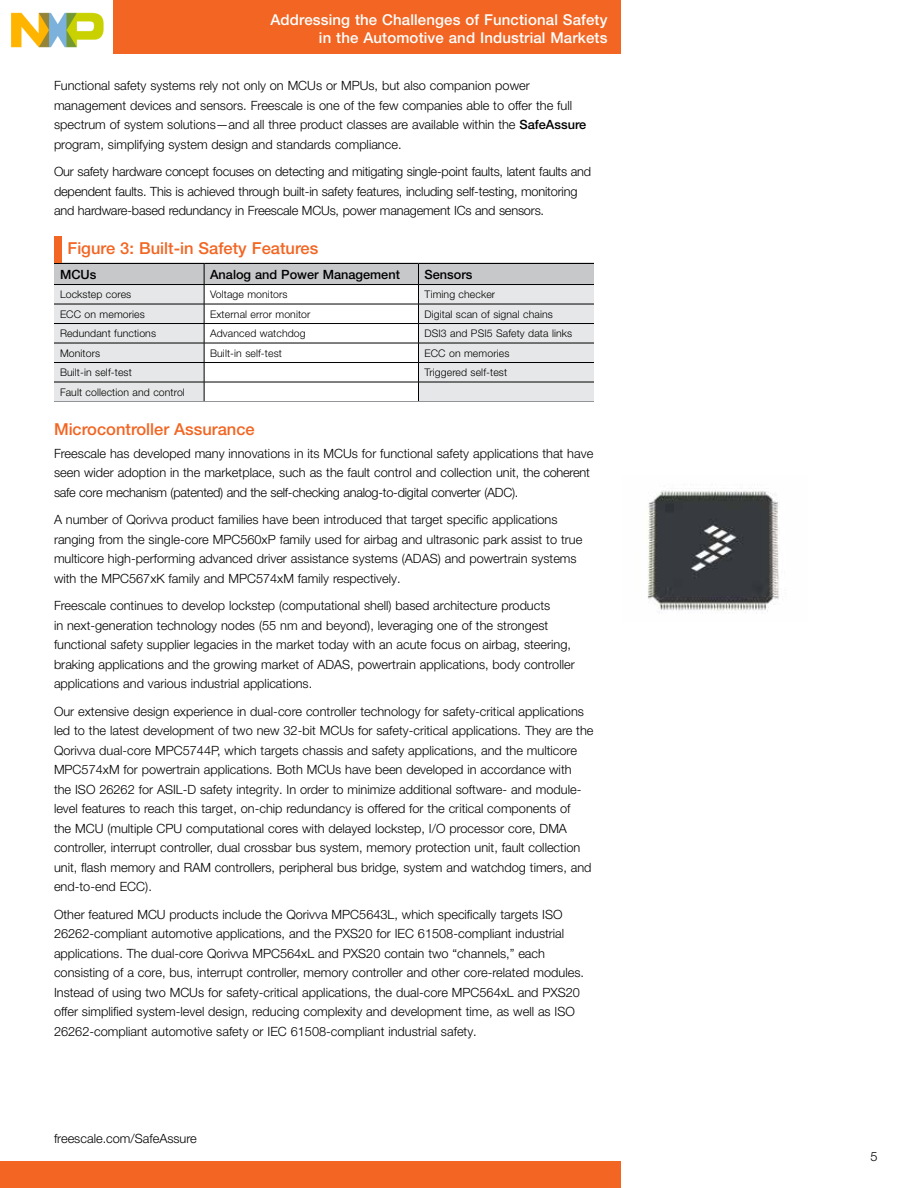
<style>
.page{position:relative;width:918px;height:1188px;background:#fff}
.page>*{position:absolute;margin:0;border:0;box-sizing:border-box;transform-origin:0 0}
.t1{font:500 16.5px "Helvetica Neue LT Pro";color:#f26522}
.t2{font:500 15px/18px "Helvetica Neue LT Pro";letter-spacing:.01em;color:#fff;text-align:right}
.t3{font:300 12.75px/19.5px "Helvetica Neue LT Pro";color:#000}
.t4{font:500 12.75px "Helvetica Neue LT Pro";color:#000}
.t5{font:300 10.5px "Helvetica Neue LT Pro";letter-spacing:.01em;color:#000}
.s1{font-weight:500}
</style>
<div class="page">
<div style="left:0;top:0;width:621px;height:54px;background:#f26522"></div>
<div style="left:0;top:1161px;width:621px;height:27px;background:#f26522"></div>
<img style="left:648px;top:490px;width:131px;height:123px">
<hr style="left:54px;top:401px;width:150px;height:1px;background:#939598">
<hr style="left:204px;top:401px;width:214px;height:1px;background:#939598">
<hr style="left:418px;top:401px;width:176px;height:1px;background:#939598">
<svg style="left:54px;top:264px;width:540px;height:137px"></svg>
<hr style="left:54px;top:263px;width:150px;height:1px;background:#000">
<hr style="left:204px;top:263px;width:214px;height:1px;background:#000">
<hr style="left:418px;top:263px;width:176px;height:1px;background:#000">
<div style="left:54px;top:236px;width:7px;height:27px;background:#f26522"></div>
<img style="left:0;top:0;width:112px;height:54px">
<p class="t2" style="left:270px;top:10px;width:339px">Addressing the Challenges of Functional Safety in the Automotive and Industrial Markets</p>
<p class="t3" style="left:54px;top:76px;width:534px">Functional safety systems rely not only on MCUs or MPUs, but also companion power management devices and sensors. Freescale is one of the few companies able to offer the full spectrum of system solutions—and all three product classes are available within the <span class="s1">SafeAssure </span>program, simplifying system design and standards compliance.</p>
<p class="t3" style="left:54px;top:162px;width:539px">Our safety hardware concept focuses on detecting and mitigating single-point faults, latent faults and dependent faults. This is achieved through built-in safety features, including self-testing, monitoring and hardware-based redundancy in Freescale MCUs, power management ICs and sensors.</p>
<p class="t1" style="left:68px;top:238px;width:252px">Figure 3: Built-in Safety Features</p>
<p class="t4" style="left:60px;top:266px;width:38px">MCUs</p>
<p class="t4" style="left:210px;top:266px;width:191px">Analog and Power Management</p>
<p class="t4" style="left:424px;top:266px;width:49px">Sensors</p>
<p class="t5" style="left:60px;top:288px;width:73px">Lockstep cores</p>
<p class="t5" style="left:210px;top:288px;width:79px">Voltage monitors</p>
<p class="t5" style="left:424px;top:288px;width:72px">Timing checker</p>
<p class="t5" style="left:60px;top:307px;width:86px">ECC on memories</p>
<p class="t5" style="left:210px;top:307px;width:102px">External error monitor</p>
<p class="t5" style="left:424px;top:307px;width:130px">Digital scan of signal chains</p>
<p class="t5" style="left:60px;top:327px;width:98px">Redundant functions</p>
<p class="t5" style="left:210px;top:327px;width:97px">Advanced watchdog</p>
<p class="t5" style="left:424px;top:327px;width:149px">DSI3 and PSI5 Safety data links</p>
<p class="t5" style="left:60px;top:346px;width:42px">Monitors</p>
<p class="t5" style="left:210px;top:346px;width:73px">Built-in self-test</p>
<p class="t5" style="left:424px;top:346px;width:86px">ECC on memories</p>
<p class="t5" style="left:60px;top:366px;width:73px">Built-in self-test</p>
<p class="t5" style="left:424px;top:366px;width:84px">Triggered self-test</p>
<p class="t5" style="left:60px;top:385px;width:126px">Fault collection and control</p>
<p class="t1" style="left:54px;top:419px;width:202px">Microcontroller Assurance</p>
<p class="t3" style="left:54px;top:443px;width:541px">Freescale has developed many innovations in its MCUs for functional safety applications that have seen wider adoption in the marketplace, such as the fault control and collection unit, the coherent safe core mechanism (patented) and the self-checking analog-to-digital converter (ADC).</p>
<p class="t3" style="left:54px;top:510px;width:530px">A number of Qorivva product families have been introduced that target specific applications ranging from the single-core MPC560xP family used for airbag and ultrasonic park assist to true multicore high-performing advanced driver assistance systems (ADAS) and powertrain systems with the MPC567xK family and MPC574xM family respectively.</p>
<p class="t3" style="left:54px;top:596px;width:522px">Freescale continues to develop lockstep (computational shell) based architecture products<br>in next-generation technology nodes (55 nm and beyond), leveraging one of the strongest functional safety supplier legacies in the market today with an acute focus on airbag, steering, braking applications and the growing market of ADAS, powertrain applications, body controller applications and various industrial applications.</p>
<p class="t3" style="left:54px;top:701px;width:541px">Our extensive design experience in dual-core controller technology for safety-critical applications led to the latest development of two new 32-bit MCUs for safety-critical applications. They are the Qorivva dual-core MPC5744P, which targets chassis and safety applications, and the multicore MPC574xM for powertrain applications. Both MCUs have been developed in accordance with<br>the ISO 26262 for ASIL-D safety integrity. In order to minimize additional software- and module&shy;level features to reach this target, on-chip redundancy is offered for the critical components of<br>the MCU (multiple CPU computational cores with delayed lockstep, I/O processor core, DMA controller, interrupt controller, dual crossbar bus system, memory protection unit, fault collection unit, flash memory and RAM controllers, peripheral bus bridge, system and watchdog timers, and end-to-end ECC).</p>
<p class="t3" style="left:54px;top:904px;width:532px">Other featured MCU products include the Qorivva MPC5643L, which specifically targets ISO 26262-compliant automotive applications, and the PXS20 for IEC 61508-compliant industrial applications. The dual-core Qorivva MPC564xL and PXS20 contain two “channels,” each consisting of a core, bus, interrupt controller, memory controller and other core-related modules.<br>Instead of using two MCUs for safety-critical applications, the dual-core MPC564xL and PXS20 offer simplified system-level design, reducing complexity and development time, as well as ISO 26262-compliant automotive safety or IEC 61508-compliant industrial safety.</p>
<p class="t3" style="left:54px;top:1129px;width:144px">freescale.com/SafeAssure</p>
<p class="t3" style="left:870px;top:1146px;width:9px">5</p>
</div>
